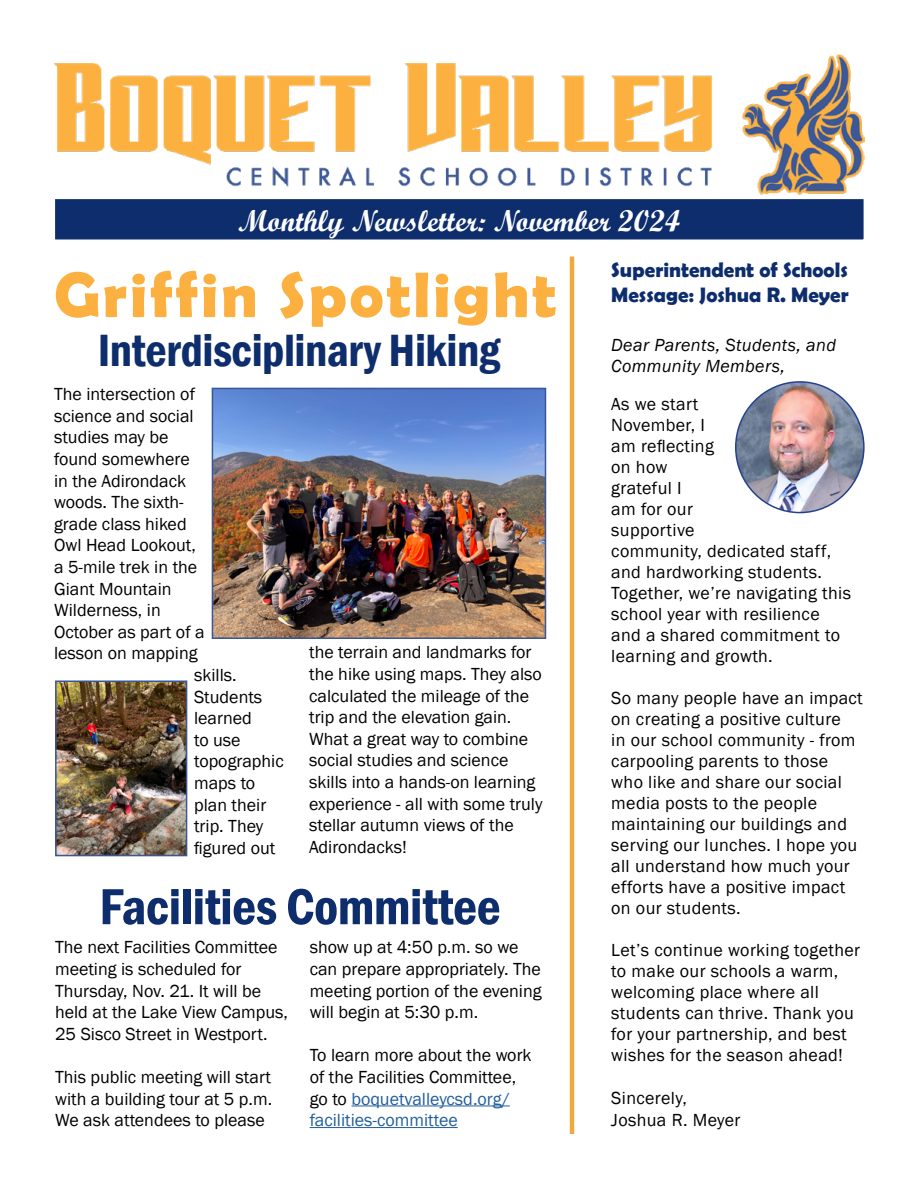
<style>
.page{position:relative;width:918px;height:1188px;background:#fff}
.page>*{position:absolute;margin:0;border:0;box-sizing:border-box;transform-origin:0 0}
.t1{font:700 64.5px "Berlin Sans FB Demi";letter-spacing:.04em;color:#fbb040}
.t2{font:600 condensed 52.5px "Franklin Gothic";letter-spacing:-.01em;color:#0d2d6c}
.t3{font:600 condensed 46.5px "Franklin Gothic";letter-spacing:-.01em;color:#0d2d6c}
.t4{font:30px "Script MT Bold";color:#fff}
.t5{font:700 21px/25.2px "Berlin Sans FB Demi";color:#0d2d6c}
.t6{font:18px/21.6px "Franklin Gothic";color:#000}
.t7{font:18px/21px "Franklin Gothic";letter-spacing:.02em;color:#000}
.t8{font:italic 18px/21.6px "Franklin Gothic";letter-spacing:.02em;color:#000}
.s1{color:#215e9e}
</style>
<div class="page">
<img style="left:54px;top:54px;width:810px;height:141px">
<div style="left:54px;top:198px;width:810px;height:42px;background:#0d2d6c"></div>
<div style="left:54px;top:198px;width:811px;height:43px;border:2px solid #fff"></div>
<hr style="left:570px;top:256px;width:4px;height:878px;background:#efaa3f">
<img style="left:736px;top:382px;width:127px;height:131px">
<hr style="left:351px;top:1106px;width:159px;height:1px;background:#215e9e">
<hr style="left:310px;top:1127px;width:148px;height:1px;background:#215e9e">
<img style="left:215px;top:391px;width:328px;height:245px">
<div style="left:212px;top:388px;width:334px;height:251px;border:2px solid #395696"></div>
<img style="left:58px;top:684px;width:126px;height:169px">
<div style="left:55px;top:681px;width:132px;height:175px;border:2px solid #395696"></div>
<h3 class="t4" style="left:238px;top:202px;width:444px">Monthly Newsletter: November 2024</h3>
<p class="t5" style="left:611px;top:257px;width:239px">Superintendent of Schools<br>Message: Joshua R. Meyer</p>
<p class="t8" style="left:611px;top:334px;width:226px">Dear Parents, Students, and<br>Community Members,</p>
<p class="t7" style="left:611px;top:394px;width:241px">As we start<br>November, I<br>am reflecting<br>on how<br>grateful I<br>am for our<br>supportive<br>community, dedicated staff, and hardworking students.<br>Together, we’re navigating this school year with resilience and a shared commitment to learning and growth.</p>
<p class="t7" style="left:611px;top:688px;width:253px">So many people have an impact on creating a positive culture<br>in our school community - from carpooling parents to those who like and share our social media posts to the people maintaining our buildings and serving our lunches. I hope you all understand how much your efforts have a positive impact on our students.</p>
<p class="t7" style="left:611px;top:940px;width:250px">Let’s continue working together to make our schools a warm, welcoming place where all students can thrive. Thank you for your partnership, and best wishes for the season ahead!</p>
<p class="t7" style="left:611px;top:1088px;width:131px;line-height:21.6px">Sincerely,<br>Joshua R. Meyer</p>
<h1 class="t1" style="left:54px;top:257px;width:504px">Griffin Spotlight</h1>
<h3 class="t3" style="left:98px;top:319px;width:404px">Interdisciplinary Hiking</h3>
<p class="t6" style="left:54px;top:384px;width:143px">The intersection of</p>
<p class="t6" style="left:54px;top:405px;width:141px">science and social</p>
<p class="t6" style="left:54px;top:427px;width:116px">studies may be</p>
<p class="t6" style="left:54px;top:449px;width:137px">found somewhere</p>
<p class="t6" style="left:54px;top:470px;width:134px">in the Adirondack</p>
<p class="t6" style="left:54px;top:492px;width:131px">woods. The sixth-</p>
<p class="t6" style="left:54px;top:513px;width:134px">grade class hiked</p>
<p class="t6" style="left:54px;top:535px;width:143px">Owl Head Lookout,</p>
<p class="t6" style="left:54px;top:557px;width:145px">a 5-mile trek in the</p>
<p class="t6" style="left:54px;top:578px;width:119px">Giant Mountain</p>
<p class="t6" style="left:54px;top:600px;width:108px">Wilderness, in</p>
<p class="t6" style="left:54px;top:621px;width:152px">October as part of a</p>
<p class="t6" style="left:54px;top:643px;width:145px">lesson on mapping</p>
<p class="t6" style="left:194px;top:665px;width:44px">skills.</p>
<p class="t6" style="left:194px;top:686px;width:70px">Students</p>
<p class="t6" style="left:194px;top:708px;width:59px">learned</p>
<p class="t6" style="left:194px;top:729px;width:48px">to use</p>
<p class="t6" style="left:194px;top:751px;width:91px">topographic</p>
<p class="t6" style="left:194px;top:773px;width:63px">maps to</p>
<p class="t6" style="left:194px;top:794px;width:74px">plan their</p>
<p class="t6" style="left:194px;top:816px;width:71px">trip. They</p>
<p class="t6" style="left:194px;top:837px;width:83px">figured out</p>
<p class="t6" style="left:309px;top:642px;width:235px">the terrain and landmarks for the hike using maps. They also calculated the mileage of the trip and the elevation gain.<br>What a great way to combine social studies and science skills into a hands-on learning experience - all with some truly stellar autumn views of the<br>Adirondacks!</p>
<h2 class="t2" style="left:99px;top:872px;width:403px">Facilities Committee</h2>
<p class="t6" style="left:310px;top:937px;width:233px">show up at 4:50 p.m. so we can prepare appropriately. The meeting portion of the evening will begin at 5:30 p.m.</p>
<p class="t6" style="left:310px;top:1045px;width:223px">To learn more about the work of the Facilities Committee, go to <span class="s1">boquetvalleycsd.org/ facilities-committee</span></p>
<p class="t6" style="left:55px;top:937px;width:234px">The next Facilities Committee meeting is scheduled for<br>Thursday, Nov. 21. It will be held at the Lake View Campus,<br>25 Sisco Street in Westport.</p>
<p class="t6" style="left:55px;top:1067px;width:219px;text-align:justify">This public meeting will start with a building tour at 5 p.m.<br>We ask attendees to please</p>
</div>
